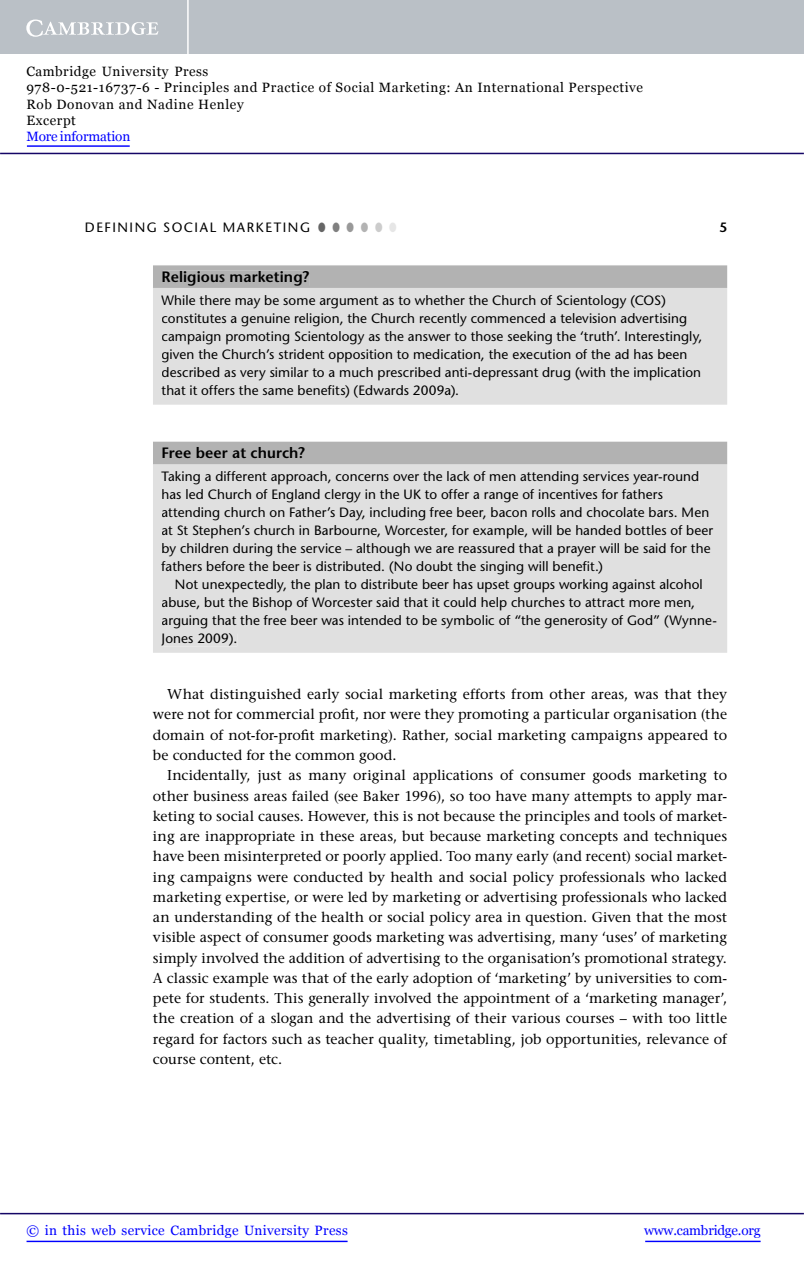
<style>
.page{position:relative;width:804px;height:1264px;background:#fff}
.page>*{position:absolute;margin:0;border:0;box-sizing:border-box;transform-origin:0 0}
.t1{font:600 15px "Stone Sans Std";letter-spacing:.005em;color:#000}
.t2{font:500 14.25px/20.2px "Stone Serif Std";color:#000;text-align:justify}
.t3{font:500 13.5px/18px "Stone Sans Std";letter-spacing:.01em;color:#000}
.t4{font:13.5px/16.2px "Georgia";letter-spacing:.045em;color:#000}
.t5{font:13.5px "Georgia";letter-spacing:.025em;color:#00f}
.t6{font:500 13.5px "Stone Sans Std";letter-spacing:.115em;color:#000}
.t7{font:13.5px "Georgia";letter-spacing:-.015em;color:#00f}
.t8{font:13.5px "Georgia";letter-spacing:-.01em;color:#00f}
.t9{font:600 13.5px "Stone Sans Std";color:#000}
.s1{color:#666}
.s2{color:#808080}
.s3{color:#999}
.s4{color:#b3b3b3}
.s5{color:#ccc}
.s6{color:#e6e6e6}
</style>
<div class="page">
<div style="left:153px;top:288px;width:574px;height:117px;background:#e0e0e0"></div>
<div style="left:161px;top:295px;width:505px;height:13px;background:#e0e0e0"></div>
<div style="left:162px;top:313px;width:525px;height:13px;background:#e0e0e0"></div>
<div style="left:162px;top:331px;width:540px;height:13px;background:#e0e0e0"></div>
<div style="left:162px;top:349px;width:525px;height:13px;background:#e0e0e0"></div>
<div style="left:162px;top:367px;width:539px;height:13px;background:#e0e0e0"></div>
<div style="left:162px;top:385px;width:297px;height:13px;background:#e0e0e0"></div>
<div style="left:153px;top:265px;width:574px;height:23px;background:#b2b2b2"></div>
<div style="left:163px;top:271px;width:146px;height:14px;background:#b2b2b2"></div>
<div style="left:153px;top:464px;width:574px;height:189px;background:#e0e0e0"></div>
<div style="left:161px;top:471px;width:538px;height:14px;background:#e0e0e0"></div>
<div style="left:162px;top:489px;width:501px;height:14px;background:#e0e0e0"></div>
<div style="left:162px;top:507px;width:547px;height:14px;background:#e0e0e0"></div>
<div style="left:162px;top:525px;width:551px;height:14px;background:#e0e0e0"></div>
<div style="left:162px;top:543px;width:548px;height:14px;background:#e0e0e0"></div>
<div style="left:161px;top:561px;width:442px;height:14px;background:#e0e0e0"></div>
<div style="left:175px;top:579px;width:528px;height:14px;background:#e0e0e0"></div>
<div style="left:162px;top:597px;width:533px;height:14px;background:#e0e0e0"></div>
<div style="left:162px;top:615px;width:554px;height:14px;background:#e0e0e0"></div>
<div style="left:162px;top:633px;width:75px;height:13px;background:#e0e0e0"></div>
<div style="left:153px;top:442px;width:574px;height:22px;background:#b2b2b2"></div>
<div style="left:163px;top:447px;width:142px;height:11px;background:#b2b2b2"></div>
<div style="left:0;top:0;width:804px;height:54px;background:#bac0c6"></div>
<svg style="left:26px;top:20px;width:132px;height:17px"></svg>
<hr style="left:187px;top:0;width:2px;height:54px;background:#fff">
<hr style="left:0;top:153px;width:804px;height:1px;background:#150666">
<hr style="left:27px;top:145px;width:103px;height:2px;background:#00f">
<hr style="left:645px;top:1240px;width:115px;height:2px;background:#00f">
<hr style="left:0;top:1212px;width:804px;height:2px;background:#150666">
<hr style="left:27px;top:1240px;width:320px;height:2px;background:#00f">
<p class="t4" style="left:26px;top:64px;width:618px">Cambridge University Press<br>978-0-521-16737-6 - Principles and Practice of Social Marketing: An International Perspective Rob Donovan and Nadine Henley<br>Excerpt</p>
<p class="t8" style="left:26px;top:128px;width:105px">More information</p>
<p class="t6" style="left:85px;top:221px;width:313px">DEFINING SOCIAL MARKETING <span class="s1">●</span> <span class="s2">●</span> <span class="s3">●</span> <span class="s4">●</span> <span class="s5">●</span> <span class="s6">●</span></p>
<p class="t9" style="left:719px;top:221px;width:9px">5</p>
<p class="t1" style="left:161px;top:271px;width:149px">Religious marketing?</p>
<p class="t3" style="left:161px;top:293px;width:542px">While there may be some argument as to whether the Church of Scientology (COS) constitutes a genuine religion, the Church recently commenced a television advertising campaign promoting Scientology as the answer to those seeking the ‘truth’. Interestingly, given the Church’s strident opposition to medication, the execution of the ad has been described as very similar to a much prescribed anti-depressant drug (with the implication that it offers the same benefits) (Edwards 2009 a).</p>
<p class="t1" style="left:161px;top:447px;width:145px">Free beer at church?</p>
<p class="t3" style="left:161px;top:469px;width:553px">Taking a different approach, concerns over the lack of men attending services year-round has led Church of England clergy in the UK to offer a range of incentives for fathers attending church on Father’s Day, including free beer, bacon rolls and chocolate bars. Men at St Stephen’s church in Barbourne, Worcester, for example, will be handed bottles of beer by children during the service – although we are reassured that a prayer will be said for the fathers before the beer is distributed. (No doubt the singing will benefit.)</p>
<p class="t3" style="left:161px;top:577px;width:557px;text-indent:14px">Not unexpectedly, the plan to distribute beer has upset groups working against alcohol abuse, but the Bishop of Worcester said that it could help churches to attract more men, arguing that the free beer was intended to be symbolic of “the generosity of God” (Wynne-Jones 2009 ).</p>
<p class="t2" style="left:153px;top:685px;width:575px;text-indent:14px">What distinguished early social marketing efforts from other areas, was that they were not for commercial profit, nor were they promoting a particular organisation (the domain of not-for-profit marketing). Rather, social marketing campaigns appeared to be conducted for the common good.</p>
<p class="t2" style="left:153px;top:766px;width:576px;text-indent:14px">Incidentally, just as many original applications of consumer goods marketing to other business areas failed (see Baker 1996 ), so too have many attempts to apply mar&shy;keting to social causes. However, this is not because the principles and tools of market&shy;ing are inappropriate in these areas, but because marketing concepts and techniques have been misinterpreted or poorly applied. Too many early (and recent) social market&shy;ing campaigns were conducted by health and social policy professionals who lacked marketing expertise, or were led by marketing or advertising professionals who lacked an understanding of the health or social policy area in question. Given that the most visible aspect of consumer goods marketing was advertising, many ‘uses’ of marketing simply involved the addition of advertising to the organisation’s promotional strategy.<br>A classic example was that of the early adoption of ‘marketing’ by universities to com&shy;pete for students. This generally involved the appointment of a ‘marketing manager’, the creation of a slogan and the advertising of their various courses – with too little regard for factors such as teacher quality, timetabling, job opportunities, relevance of course content , etc.</p>
<p class="t5" style="left:27px;top:1222px;width:323px">© in this web service Cambridge University Press</p>
<p class="t7" style="left:644px;top:1222px;width:118px">www.cambridge.org</p>
</div>
